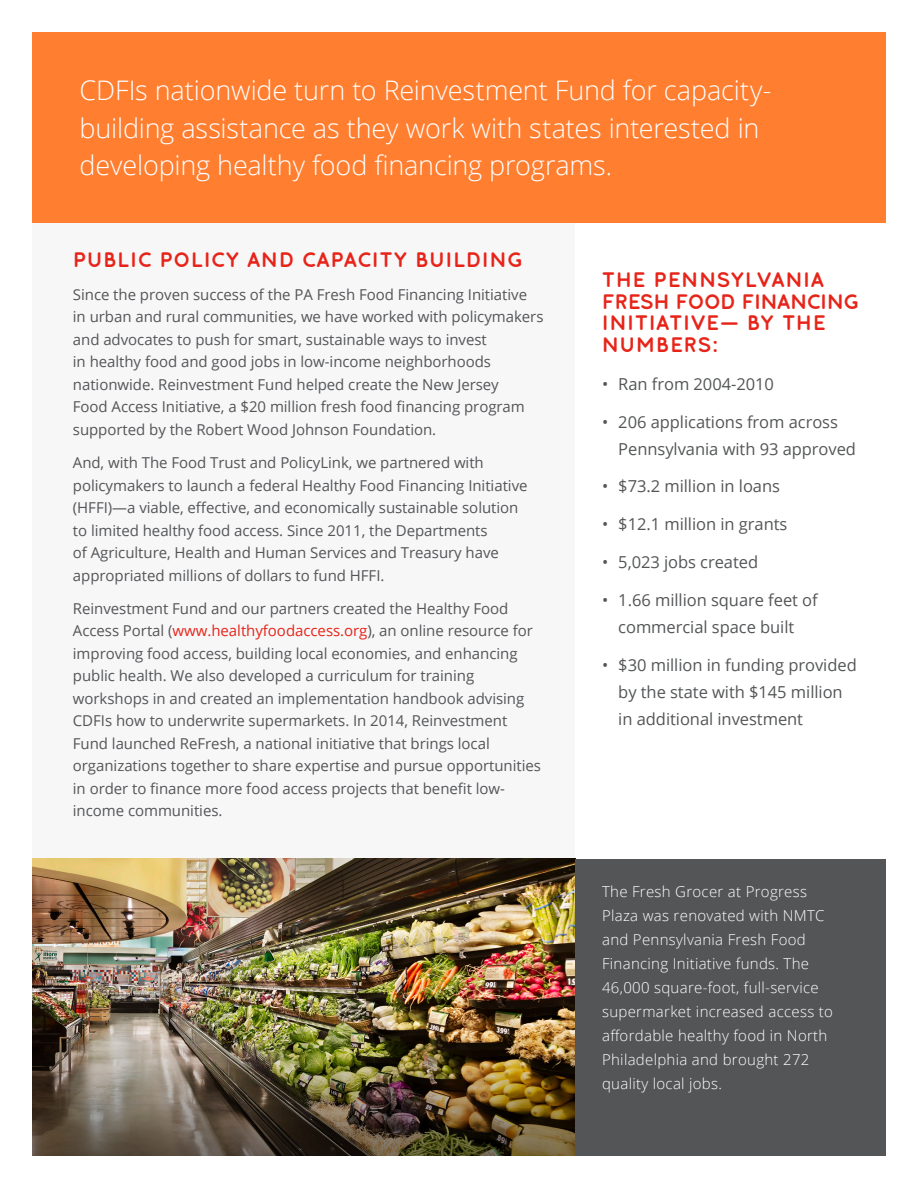
<style>
.page{position:relative;width:918px;height:1188px;background:#fff}
.page>*{position:absolute;margin:0;border:0;box-sizing:border-box;transform-origin:0 0}
.t1{font:300 27px/37.5px "Open Sans";letter-spacing:-.005em;color:#fff}
.Heading__red{font:700 21px/21.8px "Reinvestment";letter-spacing:.06em;color:#e72419}
.Body_Text_Bullet_No{font:16.5px/27px "Open Sans";letter-spacing:-.005em;color:#545557}
.Body_Text{font:15px/22.5px "Open Sans";letter-spacing:-.005em;color:#545557}
.t2{font:300 15px/24px "Open Sans";letter-spacing:.02em;color:#fff}
.s1{color:#e72419}
</style>
<div class="page">
<div style="left:32px;top:223px;width:543px;height:636px;background:#f7f7f8"></div>
<img style="left:32px;top:859px;width:543px;height:124px">
<img style="left:32px;top:983px;width:543px;height:173px">
<div style="left:575px;top:859px;width:311px;height:297px;background:#545557"></div>
<div style="left:32px;top:32px;width:854px;height:191px;background:#ff7e30"></div>
<p class="t1" style="left:80px;top:71px;width:693px">CDFIs nationwide turn to Reinvestment Fund for capacity&shy;building assistance as they work with states interested in developing healthy food financing programs.</p>
<p class="Heading__red" style="left:73px;top:249px;width:451px">PUBLIC POLICY AND CAPACITY BUILDING</p>
<p class="Body_Text" style="left:73px;top:283px;width:472px">Since the proven success of the PA Fresh Food Financing Initiative in urban and rural communities, we have worked with policymakers and advocates to push for smart, sustainable ways to invest<br>in healthy food and good jobs in low-income neighborhoods nationwide. Reinvestment Fund helped create the New Jersey<br>Food Access Initiative, a $20 million fresh food financing program supported by the Robert Wood Johnson Foundation.</p>
<p class="Body_Text" style="left:73px;top:451px;width:456px">And, with The Food Trust and PolicyLink, we partnered with policymakers to launch a federal Healthy Food Financing Initiative (HFFI)—a viable, effective, and economically sustainable solution to limited healthy food access. Since 2011, the Departments<br>of Agriculture, Health and Human Services and Treasury have appropriated millions of dollars to fund HFFI.</p>
<p class="Body_Text" style="left:73px;top:597px;width:470px">Reinvestment Fund and our partners created the Healthy Food Access Portal (<span class="s1">www.healthyfoodaccess.org</span>), an online resource for improving food access, building local economies, and enhancing public health. We also developed a curriculum for training workshops in and created an implementation handbook advising CDFIs how to underwrite supermarkets. In 2014, Reinvestment Fund launched ReFresh, a national initiative that brings local organizations together to share expertise and pursue opportunities in order to finance more food access projects that benefit low&shy;income communities.</p>
<p class="Heading__red" style="left:602px;top:269px;width:258px">THE PENNSYLVANIA<br>FRESH FOOD FINANCING<br>INITIATIVE— BY THE<br>NUMBERS:</p>
<p class="Body_Text_Bullet_No" style="left:602px;top:370px;width:173px">• Ran from 2004-2010</p>
<p class="Body_Text_Bullet_No" style="left:618px;top:408px;width:239px;text-indent:-16px">• 206 applications from across<br>Pennsylvania with 93 approved</p>
<p class="Body_Text_Bullet_No" style="left:602px;top:473px;width:179px">• $73.2 million in loans</p>
<p class="Body_Text_Bullet_No" style="left:602px;top:510px;width:187px">• $12.1 million in grants</p>
<p class="Body_Text_Bullet_No" style="left:602px;top:548px;width:158px">• 5,023 jobs created</p>
<p class="Body_Text_Bullet_No" style="left:602px;top:586px;width:217px;text-align:center">• 1.66 million square feet of commercial space built</p>
<p class="Body_Text_Bullet_No" style="left:618px;top:651px;width:240px;text-indent:-16px">• $30 million in funding provided by the state with $145 million in additional investment</p>
<p class="t2" style="left:602px;top:879px;width:232px">The Fresh Grocer at Progress<br>Plaza was renovated with NMTC and Pennsylvania Fresh Food<br>Financing Initiative funds. The<br>46,000 square-foot, full-service supermarket increased access to affordable healthy food in North<br>Philadelphia and brought 272 quality local jobs.</p>
</div>
